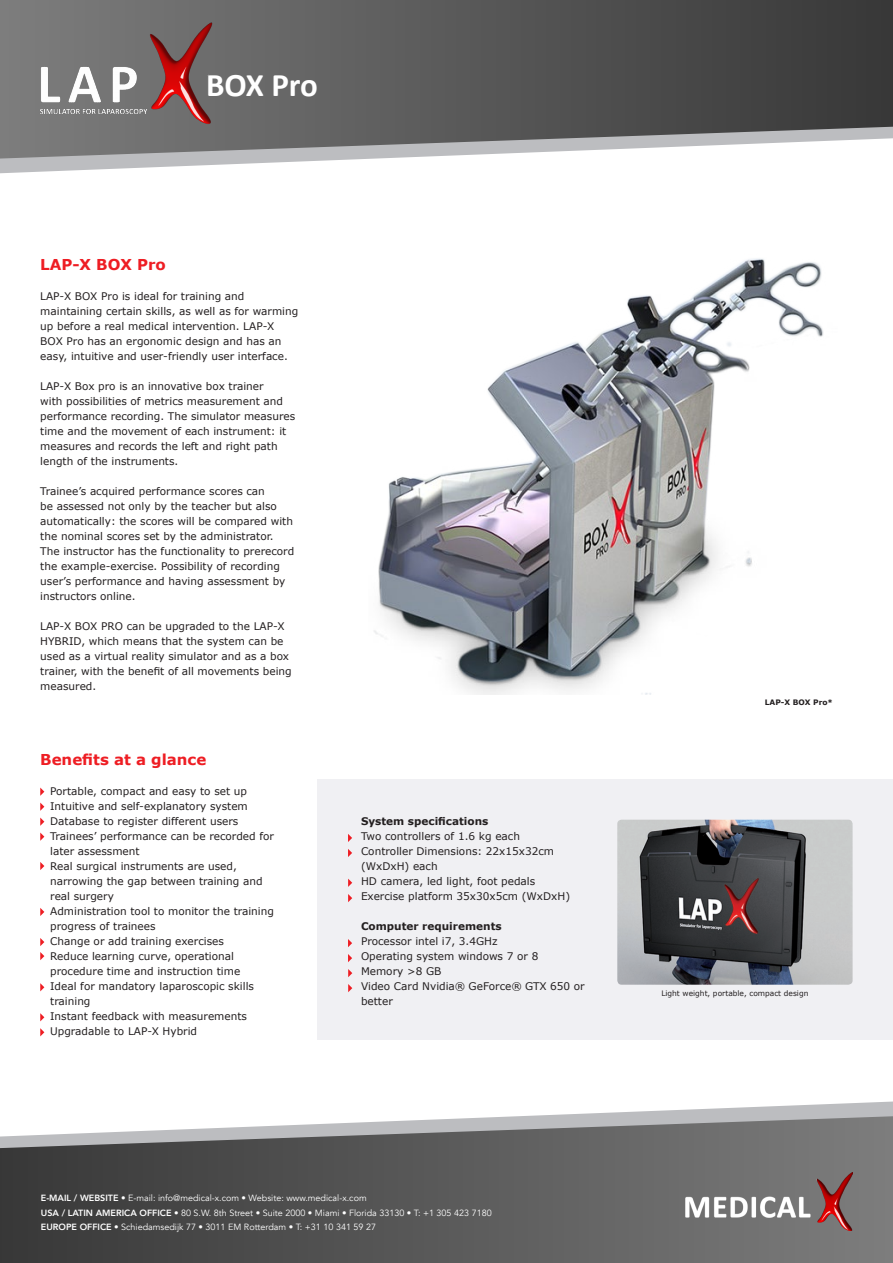
<style>
.page{position:relative;width:893px;height:1263px;background:#fff}
.page>*{position:absolute;margin:0;border:0;box-sizing:border-box;transform-origin:0 0}
.t1{font:700 33px "Calibri";letter-spacing:-.005em;color:#fff}
.Kopje{font:700 15px "MS Reference Sans Serif";color:#ee1d23}
.intro{font:10.5px/15px "MS Reference Sans Serif";color:#231f20}
.platte_tekst{font:10.5px/15px "MS Reference Sans Serif";color:#231f20}
.platte{font:10.5px/15px "MS Reference Sans Serif";color:#231f20}
.plat_opsomming{font:10.5px "MS Reference Sans Serif";color:#231f20}
.platte_tekst-2{font:700 10.5px "MS Reference Sans Serif";color:#231f20}
.platte-2{font:700 10.5px "MS Reference Sans Serif";color:#231f20}
.t2{font:9px "Avenir";color:#fff}
.beschrijving{font:7.5px "MS Reference Sans Serif";color:#231f20}
.platte_tekst-3{font:700 7.5px "MS Reference Sans Serif";color:#231f20}
.s1{font-weight:800}
</style>
<div class="page">
<svg style="left:528px;top:1101px;width:365px;height:15px"></svg>
<svg style="left:0;top:1116px;width:893px;height:147px;background:#686868"></svg>
<svg style="left:0;top:159px;width:361px;height:14px"></svg>
<svg style="left:0;top:0;width:893px;height:159px;background:#666"></svg>
<img style="left:685px;top:1172px;width:168px;height:59px">
<img style="left:32px;top:21px;width:194px;height:106px">
<svg style="left:40px;top:862px;width:4px;height:8px"></svg>
<svg style="left:40px;top:908px;width:4px;height:8px"></svg>
<svg style="left:40px;top:938px;width:4px;height:8px"></svg>
<svg style="left:40px;top:802px;width:4px;height:9px"></svg>
<svg style="left:40px;top:787px;width:4px;height:9px"></svg>
<svg style="left:40px;top:817px;width:4px;height:9px"></svg>
<svg style="left:40px;top:832px;width:4px;height:9px"></svg>
<svg style="left:40px;top:952px;width:4px;height:8px"></svg>
<svg style="left:40px;top:983px;width:4px;height:8px"></svg>
<svg style="left:40px;top:1013px;width:4px;height:8px"></svg>
<svg style="left:40px;top:1028px;width:4px;height:8px"></svg>
<img style="left:374px;top:258px;width:449px;height:437px">
<div style="left:318px;top:779px;width:575px;height:260px;background:#f0f0f3"></div>
<img style="left:617px;top:820px;width:236px;height:165px">
<svg style="left:348px;top:834px;width:4px;height:8px"></svg>
<svg style="left:348px;top:849px;width:4px;height:8px"></svg>
<svg style="left:348px;top:879px;width:4px;height:8px"></svg>
<svg style="left:348px;top:894px;width:4px;height:8px"></svg>
<svg style="left:348px;top:939px;width:4px;height:8px"></svg>
<svg style="left:348px;top:954px;width:4px;height:8px"></svg>
<svg style="left:348px;top:969px;width:4px;height:8px"></svg>
<svg style="left:348px;top:984px;width:4px;height:8px"></svg>
<p class="t1" style="left:206px;top:61px;width:113px">BOX Pro</p>
<p class="Kopje" style="left:40px;top:255px;width:127px">LAP-X BOX Pro</p>
<p class="intro" style="left:40px;top:288px;width:259px">LAP-X BOX Pro is ideal for training and maintaining certain skills, as well as for warming up before a real medical intervention. LAP-X BOX Pro has an ergonomic design and has an easy, intuitive and user-friendly user interface.</p>
<p class="intro" style="left:40px;top:378px;width:256px">LAP-X Box pro is an innovative box trainer<br>with possibilities of metrics measurement and performance recording. The simulator measures time and the movement of each instrument: it measures and records the left and right path length of the instruments.</p>
<p class="intro" style="left:40px;top:483px;width:254px">Trainee’s acquired performance scores can<br>be assessed not only by the teacher but also automatically: the scores will be compared with the nominal scores set by the administrator.</p>
<p class="intro" style="left:40px;top:543px;width:255px">The instructor has the functionality to prerecord the example-exercise. Possibility of recording user’s performance and having assessment by instructors online.</p>
<p class="intro" style="left:40px;top:618px;width:253px">LAP-X BOX PRO can be upgraded to the LAP-X HYBRID, which means that the system can be used as a virtual reality simulator and as a box trainer, with the benefit of all movements being measured.</p>
<p class="Kopje" style="left:40px;top:750px;width:168px">Benefits at a glance</p>
<p class="platte_tekst" style="left:50px;top:783px;width:198px">Portable, compact and easy to set up</p>
<p class="platte_tekst" style="left:50px;top:798px;width:199px">Intuitive and self-explanatory system</p>
<p class="platte_tekst" style="left:50px;top:813px;width:190px">Database to register different users</p>
<p class="platte_tekst" style="left:50px;top:828px;width:225px">Trainees’ performance can be recorded for</p>
<p class="platte_tekst" style="left:50px;top:843px;width:91px">later assessment</p>
<p class="platte_tekst" style="left:50px;top:858px;width:214px">Real surgical instruments are used, narrowing the gap between training and real surgery</p>
<p class="platte_tekst" style="left:50px;top:903px;width:225px">Administration tool to monitor the training progress of trainees</p>
<p class="platte_tekst" style="left:50px;top:933px;width:175px">Change or add training exercises</p>
<p class="platte_tekst" style="left:50px;top:948px;width:192px">Reduce learning curve, operational procedure time and instruction time</p>
<p class="platte_tekst" style="left:50px;top:978px;width:205px">Ideal for mandatory laparoscopic skills training</p>
<p class="plat_opsomming" style="left:50px;top:1009px;width:198px">Instant feedback with measurements</p>
<p class="intro" style="left:50px;top:1023px;width:148px">Upgradable to LAP-X Hybrid</p>
<p class="platte_tekst-2" style="left:361px;top:814px;width:129px">System specifications</p>
<p class="platte" style="left:361px;top:828px;width:161px">Two controllers of 1.6 kg each</p>
<p class="platte" style="left:361px;top:843px;width:195px">Controller Dimensions: 22x15x32cm</p>
<p class="platte" style="left:361px;top:858px;width:78px">(WxDxH) each</p>
<p class="platte" style="left:361px;top:873px;width:176px">HD camera, led light, foot pedals</p>
<p class="platte" style="left:361px;top:888px;width:211px">Exercise platform 35x30x5cm (WxDxH)</p>
<p class="platte-2" style="left:361px;top:919px;width:142px">Computer requirements</p>
<p class="platte" style="left:361px;top:933px;width:138px">Processor intel i7, 3.4GHz</p>
<p class="platte" style="left:361px;top:948px;width:179px">Operating system windows 7 or 8</p>
<p class="platte" style="left:361px;top:963px;width:82px">Memory &gt;8 GB</p>
<p class="platte" style="left:361px;top:978px;width:225px">Video Card Nvidia® GeForce® GTX 650 or better</p>
<p class="t2" style="left:41px;top:1193px;width:327px"><span class="s1">E-MAIL / WEBSITE</span> • E-mail: info@medical-x.com • Website: www.medical-x.com</p>
<p class="t2" style="left:41px;top:1208px;width:452px"><span class="s1">USA / LATIN AMERICA OFFICE</span> • 80 S.W. 8th Street • Suite 2000 • Miami • Florida 33130 • T: +1 305 423 7180</p>
<p class="t2" style="left:41px;top:1222px;width:337px"><span class="s1">EUROPE OFFICE</span> • Schiedamsedijk 77 • 3011 EM Rotterdam • T: +31 10 341 59 27</p>
<p class="platte_tekst-3" style="left:765px;top:697px;width:70px">LAP-X BOX Pro*</p>
<p class="beschrijving" style="left:661px;top:988px;width:149px">Light weight, portable, compact design</p>
</div>
